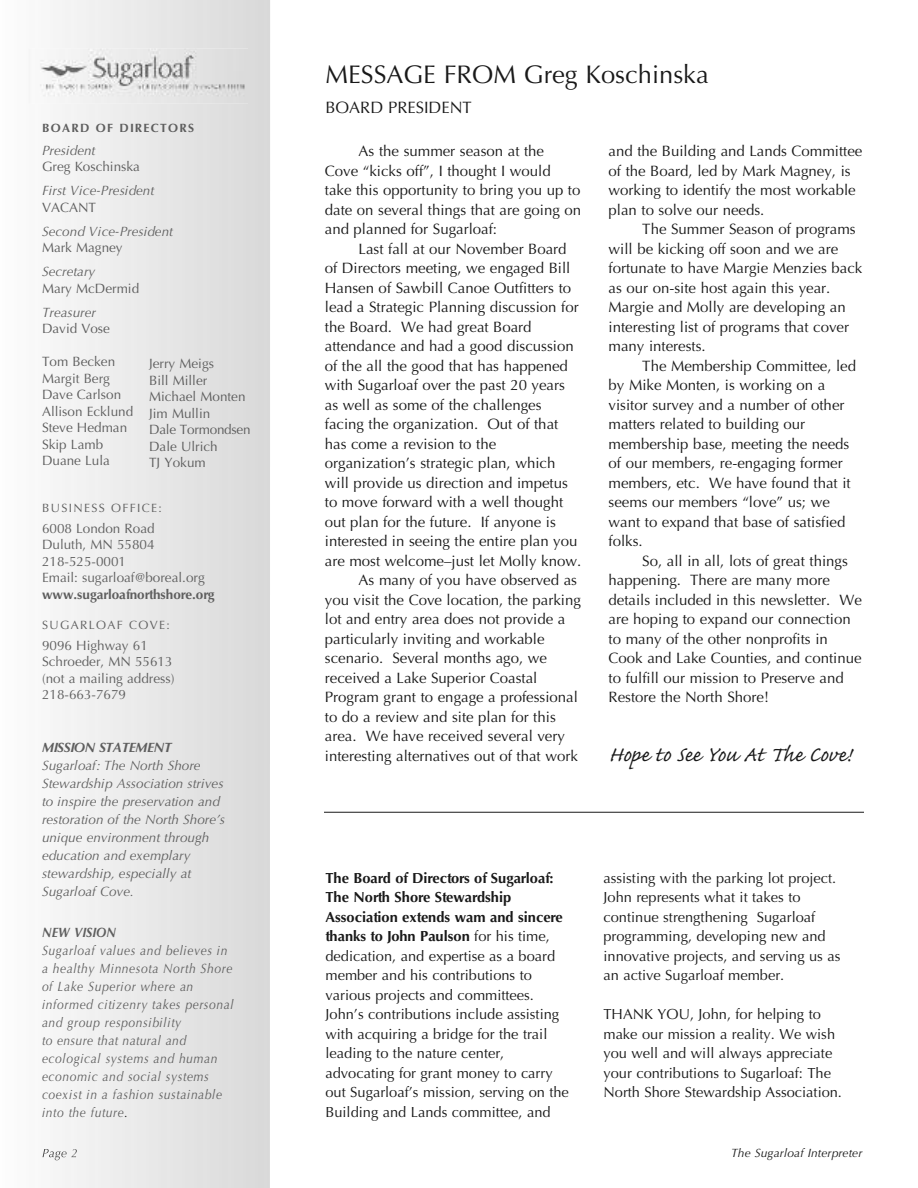
<style>
.page{position:relative;width:918px;height:1188px;background:#fff}
.page>*{position:absolute;margin:0;border:0;box-sizing:border-box;transform-origin:0 0}
.t1{font:27px "Caflisch Script Pro";color:#191919}
.t2{font:25.5px "Optima";color:#191919}
.t3{font:16.5px "Optima";color:#191919}
.t4{font:15px/19.5px "Optima";color:#191919}
.t5{font:14.7px/19.5px "Optima";color:#191919}
.t6{font:italic 13.5px/18px "Optima";color:#5e5e5e}
.t7{font:italic 13.5px/18px "Optima";letter-spacing:.045em;color:#5e5e5e;scale:.9 1}
.t8{font:13.5px/16.5px "Optima";color:#5c5c5c}
.t9{font:13.5px/16.5px "Optima";color:#5e5e5e}
.t10{font:700 13.5px "Optima";color:#5e5e5e}
.t11{font:italic 700 13.5px "Optima";letter-spacing:-.015em;color:#5e5e5e}
.t12{font:italic 700 13.5px "Optima";letter-spacing:.005em;color:#5e5e5e;scale:.9 1}
.t13{font:12px "Optima";letter-spacing:.11em;color:#5e5e5e}
.t14{font:italic 12px "Optima";letter-spacing:.01em;color:#191919}
.t15{font:700 12px "Optima";letter-spacing:.11em;color:#5e5e5e}
.s1{color:#191919}
.s2{font-weight:700}
</style>
<div class="page">
<img style="left:43px;top:1149px;width:18px;height:11px">
<svg style="left:71px;top:1149px;width:6px;height:8px"></svg>
<img style="left:28px;top:49px;width:220px;height:55px">
<hr style="left:324px;top:812px;width:540px;height:1px;background:#191919">
<p class="t15" style="left:42px;top:121px;width:154px">BOARD OF DIRECTORS</p>
<p class="t6" style="left:42px;top:141px;width:55px">President</p>
<p class="t8" style="left:42px;top:159px;width:99px">Greg Koschinska</p>
<p class="t6" style="left:42px;top:182px;width:114px">First Vice-President</p>
<p class="t8" style="left:42px;top:199px;width:56px">VACANT</p>
<p class="t6" style="left:42px;top:222px;width:133px">Second Vice-President</p>
<p class="t8" style="left:42px;top:240px;width:82px">Mark Magney</p>
<p class="t6" style="left:42px;top:263px;width:55px">Secretary</p>
<p class="t8" style="left:42px;top:280px;width:99px">Mary McDermid</p>
<p class="t6" style="left:42px;top:303px;width:55px">Treasurer</p>
<p class="t8" style="left:42px;top:321px;width:69px">David Vose</p>
<p class="t8" style="left:42px;top:354px;width:75px">Tom Becken</p>
<p class="t9" style="left:42px;top:370px;width:69px">Margit Berg</p>
<p class="t8" style="left:42px;top:387px;width:93px">Dave Carlson<br>Allison Ecklund<br>Steve Hedman<br>Skip Lamb<br>Duane Lula</p>
<p class="t13" style="left:42px;top:501px;width:121px">BUSINESS OFFICE:</p>
<p class="t9" style="left:42px;top:520px;width:164px">6008 London Road<br>Duluth, MN 55804<br>218-525-0001<br>Email: sugarloaf@boreal.org</p>
<p class="t10" style="left:42px;top:586px;width:174px">www.sugarloafnorthshore.org</p>
<p class="t13" style="left:42px;top:618px;width:129px">SUGARLOAF COVE:</p>
<p class="t9" style="left:42px;top:637px;width:134px">9096 Highway 61<br>Schroeder, MN 55613 (not a mailing address)<br>218-663-7679</p>
<p class="t9" style="left:149px;top:355px;width:66px">Jerry Meigs</p>
<p class="t8" style="left:149px;top:372px;width:103px">Bill Miller<br>Michael Monten<br>Jim Mullin<br>Dale Tormondsen<br>Dale Ulrich<br>TJ Yokum</p>
<p class="t11" style="left:42px;top:739px;width:131px">MISSION STATEMENT</p>
<p class="t6" style="left:42px;top:756px;width:185px">Sugarloaf: The North Shore<br>Stewardship Association strives to inspire the preservation and restoration of the North Shore’s unique environment through education and exemplary stewardship, especially at<br>Sugarloaf Cove.</p>
<p class="t12" style="left:42px;top:924px;width:84px">NEW VISION</p>
<p class="t7" style="left:42px;top:941px;width:214px">Sugarloaf values and believes in a healthy Minnesota North Shore of Lake Superior where an informed citizenry takes personal and group responsibility<br>to ensure that natural and ecological systems and human economic and social systems coexist in a fashion sustainable into the future<span class="s1">.</span></p>
<h2 class="t2" style="left:326px;top:60px;width:385px">MESSAGE FROM Greg Koschinska</h2>
<p class="t3" style="left:326px;top:98px;width:148px">BOARD PRESIDENT</p>
<p class="t4" style="left:325px;top:141px;width:258px;text-indent:34px">As the summer season at the<br>Cove “kicks off”, I thought I would take this opportunity to bring you up to date on several things that are going on and planned for Sugarloaf:</p>
<p class="t4" style="left:359px;top:239px;width:209px">Last fall at our November Board</p>
<p class="t4" style="left:325px;top:258px;width:247px">of Directors meeting, we engaged Bill</p>
<p class="t4" style="left:325px;top:278px;width:248px">Hansen of Sawbill Canoe Outfitters to</p>
<p class="t4" style="left:325px;top:297px;width:255px">lead a Strategic Planning discussion for</p>
<p class="t4" style="left:325px;top:317px;width:208px">the Board. We had great Board</p>
<p class="t4" style="left:325px;top:336px;width:250px">attendance and had a good discussion</p>
<p class="t4" style="left:325px;top:356px;width:245px">of the all the good that has happened</p>
<p class="t4" style="left:325px;top:375px;width:242px">with Sugarloaf over the past 20 years</p>
<p class="t4" style="left:325px;top:395px;width:218px">as well as some of the challenges</p>
<p class="t4" style="left:325px;top:414px;width:235px">facing the organization. Out of that</p>
<p class="t4" style="left:325px;top:434px;width:173px">has come a revision to the</p>
<p class="t4" style="left:325px;top:453px;width:232px">organization’s strategic plan, which</p>
<p class="t4" style="left:325px;top:473px;width:245px">will provide us direction and impetus</p>
<p class="t4" style="left:325px;top:492px;width:240px">to move forward with a well thought</p>
<p class="t4" style="left:325px;top:512px;width:232px">out plan for the future. If anyone is</p>
<p class="t4" style="left:325px;top:531px;width:254px">interested in seeing the entire plan you</p>
<p class="t4" style="left:325px;top:551px;width:258px">are most welcome–just let Molly know.</p>
<p class="t4" style="left:359px;top:570px;width:220px">As many of you have observed as</p>
<p class="t4" style="left:325px;top:590px;width:257px">you visit the Cove location, the parking</p>
<p class="t4" style="left:325px;top:609px;width:242px">lot and entry area does not provide a</p>
<p class="t4" style="left:325px;top:629px;width:221px">particularly inviting and workable</p>
<p class="t4" style="left:325px;top:648px;width:224px">scenario. Several months ago, we</p>
<p class="t4" style="left:325px;top:668px;width:214px">received a Lake Superior Coastal</p>
<p class="t4" style="left:325px;top:687px;width:254px">Program grant to engage a professional</p>
<p class="t4" style="left:325px;top:707px;width:232px">to do a review and site plan for this</p>
<p class="t4" style="left:325px;top:726px;width:242px">area. We have received several very</p>
<p class="t4" style="left:325px;top:746px;width:255px">interesting alternatives out of that work</p>
<p class="t4" style="left:609px;top:141px;width:255px">and the Building and Lands Committee of the Board, led by Mark Magney, is working to identify the most workable plan to solve our needs.</p>
<p class="t4" style="left:609px;top:219px;width:255px;text-indent:34px">The Summer Season of programs will be kicking off soon and we are fortunate to have Margie Menzies back as our on-site host again this year.<br>Margie and Molly are developing an interesting list of programs that cover many interests.</p>
<p class="t4" style="left:609px;top:356px;width:249px;text-indent:34px">The Membership Committee, led by Mike Monten, is working on a visitor survey and a number of other matters related to building our membership base, meeting the needs of our members, re-engaging former members, etc. We have found that it seems our members “love” us; we want to expand that base of satisfied folks.</p>
<p class="t4" style="left:609px;top:551px;width:255px;text-indent:34px">So, all in all, lots of great things happening. There are many more details included in this newsletter. We are hoping to expand our connection to many of the other nonprofits in Cook and Lake Counties, and continue to fulfill our mission to Preserve and Restore the North Shore!</p>
<h1 class="t1" style="left:609px;top:735px;width:244px">Hope to See You At The Cove!</h1>
<p class="t5" style="left:326px;top:868px;width:245px"><span class="s2">The Board of Directors of Sugarloaf:<br>The North Shore Stewardship Association extends wam and sincere thanks to John Paulson</span> for his time, dedication, and expertise as a board member and his contributions to various projects and committees.<br>John’s contributions include assisting with acquiring a bridge for the trail leading to the nature center, advocating for grant money to carry out Sugarloaf’s mission, serving on the Building and Lands committee, and</p>
<p class="t5" style="left:603px;top:868px;width:238px">assisting with the parking lot project.<br>John represents what it takes to continue strengthening Sugarloaf programming, developing new and innovative projects, and serving us as an active Sugarloaf member.</p>
<p class="t5" style="left:604px;top:1005px;width:240px">THANK YOU, John, for helping to make our mission a reality. We wish you well and will always appreciate your contributions to Sugarloaf: The North Shore Stewardship Association.</p>
<p class="t14" style="left:731px;top:1146px;width:133px">The Sugarloaf Interpreter</p>
</div>
